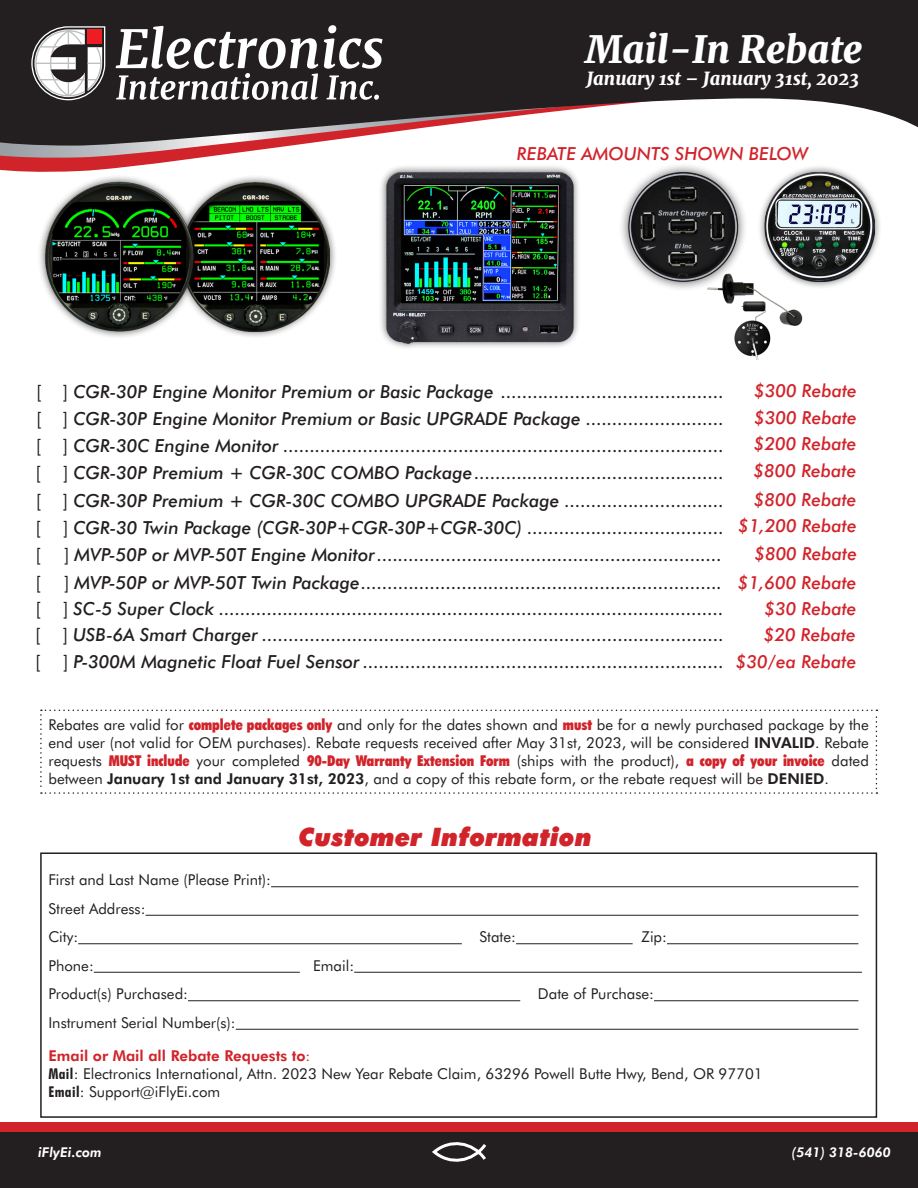
<style>
.page{position:relative;width:918px;height:1188px;background:#fff}
.page>*{position:absolute;margin:0;border:0;box-sizing:border-box;transform-origin:0 0}
.t1{font:italic 900 37.5px "Merriweather";color:#fff}
.t2{font:italic 900 25.5px "Futura BT";color:#d1232a}
.Paragraph_Style_1{font:italic 500 18px "Futura BT";color:#231f20}
.Paragraph_Style_1-2{font:italic 500 18px "Futura BT";color:#d1232a}
.t3{font:italic 900 18px "Merriweather";color:#fff}
.Paragraph_Style_1-3{font:18px "Futura BT";color:#231f20}
.t4{font:15px/18px "Futura BT";color:#231f20;text-align:justify}
.t5{font:800 15px "Futura BT";color:#d1232a}
.t6{font:italic 800 13.5px "Futura BT";color:#fff}
.s1{font-weight:400;font-style:normal}
.s2{font-weight:900;font-stretch:condensed;color:#d1232a}
.s3{font-weight:800}
.s4{font-weight:400}
.s5{font-weight:700;font-stretch:condensed}
</style>
<div class="page">
<svg style="left:0;top:158px;width:197px;height:14px;fill:#d1232a"></svg>
<svg style="left:0;top:150px;width:257px;height:8px;background:#c67e83"></svg>
<svg style="left:0;top:0;width:918px;height:150px;fill:#231f20"></svg>
<svg style="left:324px;top:25px;width:59px;height:44px"></svg>
<svg style="left:116px;top:26px;width:202px;height:74px"></svg>
<svg style="left:327px;top:75px;width:52px;height:25px"></svg>
<svg style="left:31px;top:26px;width:74px;height:74px"></svg>
<div style="left:0;top:1122px;width:918px;height:12px;background:#d1232a"></div>
<div style="left:0;top:1133px;width:918px;height:55px;background:#231f20"></div>
<svg style="left:432px;top:1142px;width:55px;height:20px"></svg>
<svg style="left:40px;top:710px;width:837px;height:84px"></svg>
<hr style="left:271px;top:886px;width:587px;height:1px;background:#231f20">
<hr style="left:146px;top:915px;width:712px;height:1px;background:#231f20">
<hr style="left:78px;top:943px;width:384px;height:1px;background:#231f20">
<hr style="left:516px;top:943px;width:117px;height:1px;background:#231f20">
<hr style="left:667px;top:943px;width:191px;height:1px;background:#231f20">
<hr style="left:94px;top:972px;width:206px;height:1px;background:#231f20">
<hr style="left:354px;top:972px;width:508px;height:1px;background:#231f20">
<hr style="left:188px;top:1000px;width:332px;height:1px;background:#231f20">
<hr style="left:654px;top:1000px;width:204px;height:1px;background:#231f20">
<hr style="left:236px;top:1029px;width:622px;height:1px;background:#231f20">
<div style="left:40px;top:852px;width:837px;height:266px;border:2px solid #231f20"></div>
<div style="left:619px;top:163px;width:129px;height:129px;background:#231f20;opacity:.75"></div>
<img style="left:629px;top:173px;width:109px;height:108px;border-radius:54px">
<img style="left:708px;top:273px;width:95px;height:87px">
<div style="left:173px;top:174px;width:164px;height:165px;background:#231f20;opacity:.75"></div>
<img style="left:201px;top:182px;width:128px;height:149px">
<div style="left:37px;top:174px;width:164px;height:165px;background:#231f20;opacity:.75"></div>
<img style="left:38px;top:177px;width:161px;height:161px">
<div style="left:378px;top:165px;width:203px;height:186px;background:#231f20;opacity:.75"></div>
<img style="left:381px;top:165px;width:197px;height:180px">
<img style="left:745px;top:168px;width:135px;height:132px">
<p class="t1" style="left:586px;top:23px;width:279px">Mail-In Rebate</p>
<p class="t3" style="left:587px;top:66px;width:274px">January 1st – January 31st, 2023</p>
<p class="Paragraph_Style_1-2" style="left:517px;top:142px;width:293px">REBATE AMOUNTS SHOWN BELOW</p>
<p class="Paragraph_Style_1" style="left:37px;top:381px;width:689px"><span class="s1">[ ]</span> CGR-30P Engine Monitor Premium or Basic Package ..........................................</p>
<p class="Paragraph_Style_1-2" style="left:754px;top:380px;width:104px">$300 Rebate</p>
<p class="Paragraph_Style_1" style="left:37px;top:408px;width:689px"><span class="s1">[ ]</span> CGR-30P Engine Monitor Premium or Basic UPGRADE Package ..........................</p>
<p class="Paragraph_Style_1-2" style="left:754px;top:407px;width:104px">$300 Rebate</p>
<p class="Paragraph_Style_1" style="left:36px;top:462px;width:690px"><span class="s1">[ ]</span> CGR-30P Premium + CGR-30C COMBO Package...............................................</p>
<p class="Paragraph_Style_1-2" style="left:754px;top:459px;width:104px">$800 Rebate</p>
<p class="Paragraph_Style_1-2" style="left:754px;top:433px;width:104px">$200 Rebate</p>
<p class="Paragraph_Style_1-2" style="left:754px;top:489px;width:104px">$800 Rebate</p>
<p class="Paragraph_Style_1" style="left:36px;top:435px;width:690px"><span class="s1">[ ]</span> CGR-30C Engine Monitor ...................................................................................</p>
<p class="Paragraph_Style_1" style="left:36px;top:489px;width:690px"><span class="s1">[ ]</span> CGR-30P Premium + CGR-30C COMBO UPGRADE Package ..............................</p>
<p class="Paragraph_Style_1" style="left:36px;top:516px;width:690px"><span class="s1">[ ]</span> CGR-30 Twin Package (CGR-30P+CGR-30P+CGR-30C) .....................................</p>
<p class="Paragraph_Style_1-2" style="left:738px;top:515px;width:120px">$1,200 Rebate</p>
<p class="Paragraph_Style_1-3" style="left:36px;top:543px;width:7px">[</p>
<p class="Paragraph_Style_1" style="left:64px;top:543px;width:660px"><span class="s1">]</span> MVP-50P or MVP-50T Engine Monitor.................................................................</p>
<p class="Paragraph_Style_1-2" style="left:754px;top:543px;width:104px">$800 Rebate</p>
<p class="Paragraph_Style_1-3" style="left:36px;top:571px;width:7px">[</p>
<p class="Paragraph_Style_1" style="left:64px;top:571px;width:660px"><span class="s1">]</span> MVP-50P or MVP-50T Twin Package....................................................................</p>
<p class="Paragraph_Style_1" style="left:36px;top:624px;width:690px"><span class="s1">[ ]</span> USB-6A Smart Charger .......................................................................................</p>
<p class="Paragraph_Style_1" style="left:36px;top:651px;width:690px"><span class="s1">[ ]</span> P-300M Magnetic Float Fuel Sensor ....................................................................</p>
<p class="Paragraph_Style_1" style="left:36px;top:597px;width:689px"><span class="s1">[ ]</span> SC-5 Super Clock ...............................................................................................</p>
<p class="Paragraph_Style_1-2" style="left:738px;top:571px;width:120px">$1,600 Rebate</p>
<p class="Paragraph_Style_1-2" style="left:764px;top:624px;width:94px">$20 Rebate</p>
<p class="Paragraph_Style_1-2" style="left:736px;top:651px;width:122px">$30/ea Rebate</p>
<p class="Paragraph_Style_1-2" style="left:764px;top:598px;width:94px">$30 Rebate</p>
<p class="t4" style="left:48px;top:715px;width:822px">Rebates are valid for <span class="s2">complete packages only</span> and only for the dates shown and <span class="s2">must</span> be for a newly purchased package by the end user (not valid for OEM purchases). Rebate requests received after May 31st, 2023, will be considered <span class="s3">INVALID</span>. Rebate requests <span class="s2">MUST include</span> your completed <span class="s2">90-Day Warranty Extension Form</span> (ships with the product), <span class="s2">a copy of your invoice</span> dated between <span class="s3">January 1st and January 31st, 2023</span>, and a copy of this rebate form, or the rebate request will be <span class="s3">DENIED</span>.</p>
<p class="t2" style="left:299px;top:822px;width:295px">Customer Information</p>
<p class="t4" style="left:48px;top:871px;width:224px">First and Last Name (Please Print):</p>
<p class="t4" style="left:48px;top:899px;width:99px">Street Address:</p>
<p class="t4" style="left:48px;top:928px;width:31px">City:</p>
<p class="t4" style="left:480px;top:928px;width:38px">State:</p>
<p class="t4" style="left:642px;top:928px;width:27px">Zip:</p>
<p class="t4" style="left:48px;top:956px;width:47px">Phone:</p>
<p class="t4" style="left:313px;top:956px;width:43px">Email:</p>
<p class="t4" style="left:48px;top:985px;width:141px">Product(s) Purchased:</p>
<p class="t4" style="left:538px;top:985px;width:118px">Date of Purchase:</p>
<p class="t4" style="left:48px;top:1013px;width:189px">Instrument Serial Number(s):</p>
<p class="t5" style="left:48px;top:1046px;width:263px">Email or Mail all Rebate Requests to<span class="s4">:</span></p>
<p class="t4" style="left:48px;top:1064px;width:716px"><span class="s5">Mail</span>: Electronics International, Attn. 2023 New Year Rebate Claim, 63296 Powell Butte Hwy, Bend, OR 97701</p>
<p class="t4" style="left:48px;top:1082px;width:173px"><span class="s5">Email</span>: Support@iFlyEi.com</p>
<p class="t6" style="left:38px;top:1144px;width:65px">iFlyEi.com</p>
<p class="t6" style="left:792px;top:1144px;width:101px">(541) 318-6060</p>
</div>
